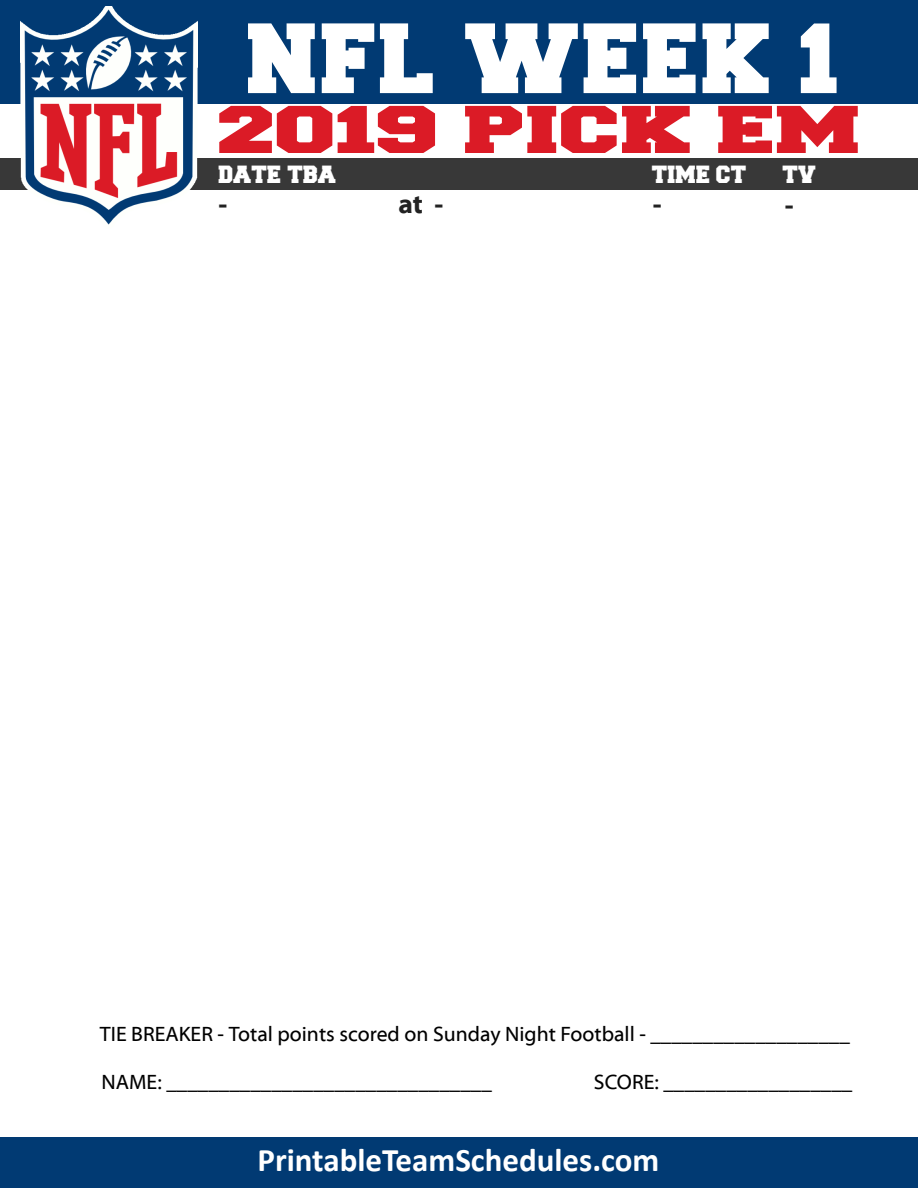
<style>
.page{position:relative;width:918px;height:1188px;background:#fff}
.page>*{position:absolute;margin:0;border:0;box-sizing:border-box;transform-origin:0 0}
.t1{font:83.55px "Freshman";letter-spacing:.025em;color:#fff}
.t2{font:56.55px "Freshman";color:#db1b26;scale:1.55 1}
.t3{font:700 33px "Calibri";color:#fff}
.t4{font:700 27px "Myriad Web Pro";color:#222}
.t5{font:21px "Myriad Web Pro";color:#000}
.t6{font:21px "Freshman";color:#fff}
</style>
<div class="page">
<div style="left:0;top:1138px;width:918px;height:50px;background:#013a73"></div>
<div style="left:0;top:0;width:918px;height:104px;background:#013a73"></div>
<div style="left:0;top:159px;width:918px;height:31px;background:#383838"></div>
<img style="left:21px;top:6px;width:176px;height:219px">
<h1 class="t1" style="left:248px;top:22px;width:594px">NFL WEEK 1</h1>
<h2 class="t2" style="left:219px;top:105px;width:417px">2019 PICK EM</h2>
<p class="t6" style="left:717px;top:165px;width:16px">P</p>
<p class="t4" style="left:218px;top:189px;width:10px">-</p>
<p class="t4" style="left:653px;top:189px;width:10px">-</p>
<p class="t4" style="left:785px;top:190px;width:10px">-</p>
<p class="t6" style="left:219px;top:165px;width:140px">THURSDAY,</p>
<p class="t6" style="left:219px;top:165px;width:119px">DATE TBA</p>
<p class="t6" style="left:652px;top:165px;width:96px">TIME CT</p>
<p class="t6" style="left:783px;top:165px;width:35px">TV</p>
<p class="t4" style="left:398px;top:189px;width:46px">at -</p>
<p class="t5" style="left:100px;top:1022px;width:752px">TIE BREAKER - Total points scored on Sunday Night Football - ___________________</p>
<p class="t5" style="left:102px;top:1071px;width:392px">NAME: _______________________________</p>
<p class="t5" style="left:594px;top:1071px;width:260px">SCORE: __________________</p>
<h3 class="t3" style="left:257px;top:1139px;width:403px">PrintableTeamSchedules.com</h3>
</div>
